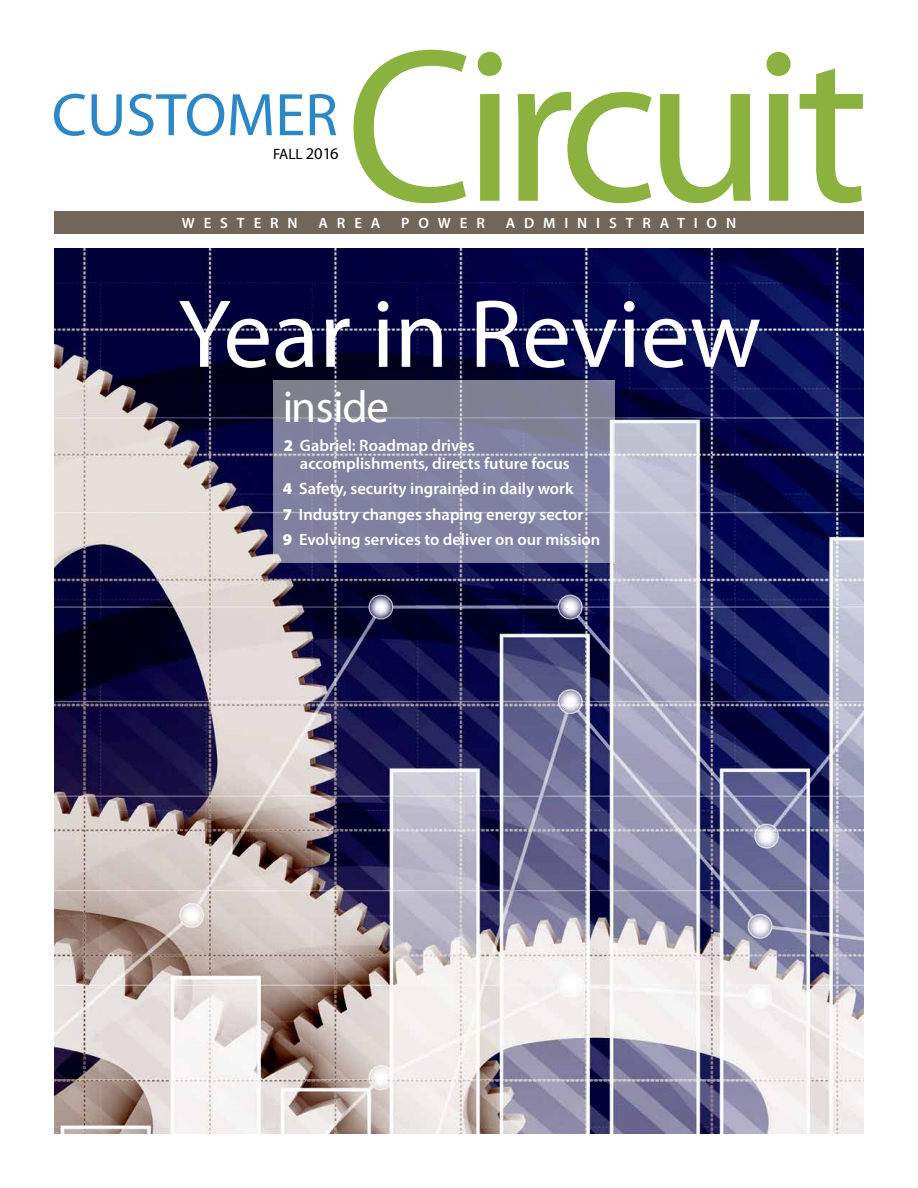
<style>
.page{position:relative;width:918px;height:1188px;background:#fff}
.page>*{position:absolute;margin:0;border:0;box-sizing:border-box;transform-origin:0 0}
.t1{font:220.5px "Myriad Pro";letter-spacing:-.06em;color:#8bb13e}
.t2{font:97.5px "Myriad Pro";color:#fff}
.t3{font:45px "Myriad Pro";letter-spacing:-.03em;color:#fff}
.t4{font:600 16.5px/25.5px "Myriad Pro";color:#fff}
.t5{font:600 15px "Myriad Pro";letter-spacing:.59em;color:#fff}
.t6{font:15px "Myriad Pro";color:#000}
.s1{font-size:16.5px}
.s2{font-weight:900}
</style>
<div class="page">
<img style="left:54px;top:248px;width:810px;height:886px">
<div style="left:54px;top:212px;width:810px;height:22px;background:#726658"></div>
<svg style="left:54px;top:94px;width:282px;height:42px"></svg>
<svg style="left:273px;top:380px;width:342px;height:183px;background:#8484a0"></svg>
<p class="t6" style="left:273px;top:145px;width:67px">FALL <span class="s1">2016</span></p>
<h1 class="t1" style="left:346px;top:-9px;width:525px">Circuit</h1>
<p class="t5" style="left:182px;top:214px;width:117px">WESTERN</p>
<p class="t5" style="left:319px;top:214px;width:63px">AREA</p>
<p class="t5" style="left:401px;top:214px;width:85px">POWER</p>
<p class="t5" style="left:506px;top:214px;width:232px">ADMINISTRATION</p>
<h2 class="t2" style="left:178px;top:274px;width:585px">Year in Review</h2>
<h3 class="t3" style="left:283px;top:380px;width:107px">inside</h3>
<p class="t4" style="left:300px;top:436px;width:271px;line-height:18px;text-indent:-16px"><span class="s2">2</span> Gabriel: Roadmap drives accomplishments, directs future focus</p>
<p class="t4" style="left:283px;top:476px;width:319px"><span class="s2">4</span> Safety, security ingrained in daily work<br><span class="s2">7</span> Industry changes shaping energy sector<br><span class="s2">9</span> Evolving services to deliver on our mission</p>
</div>
